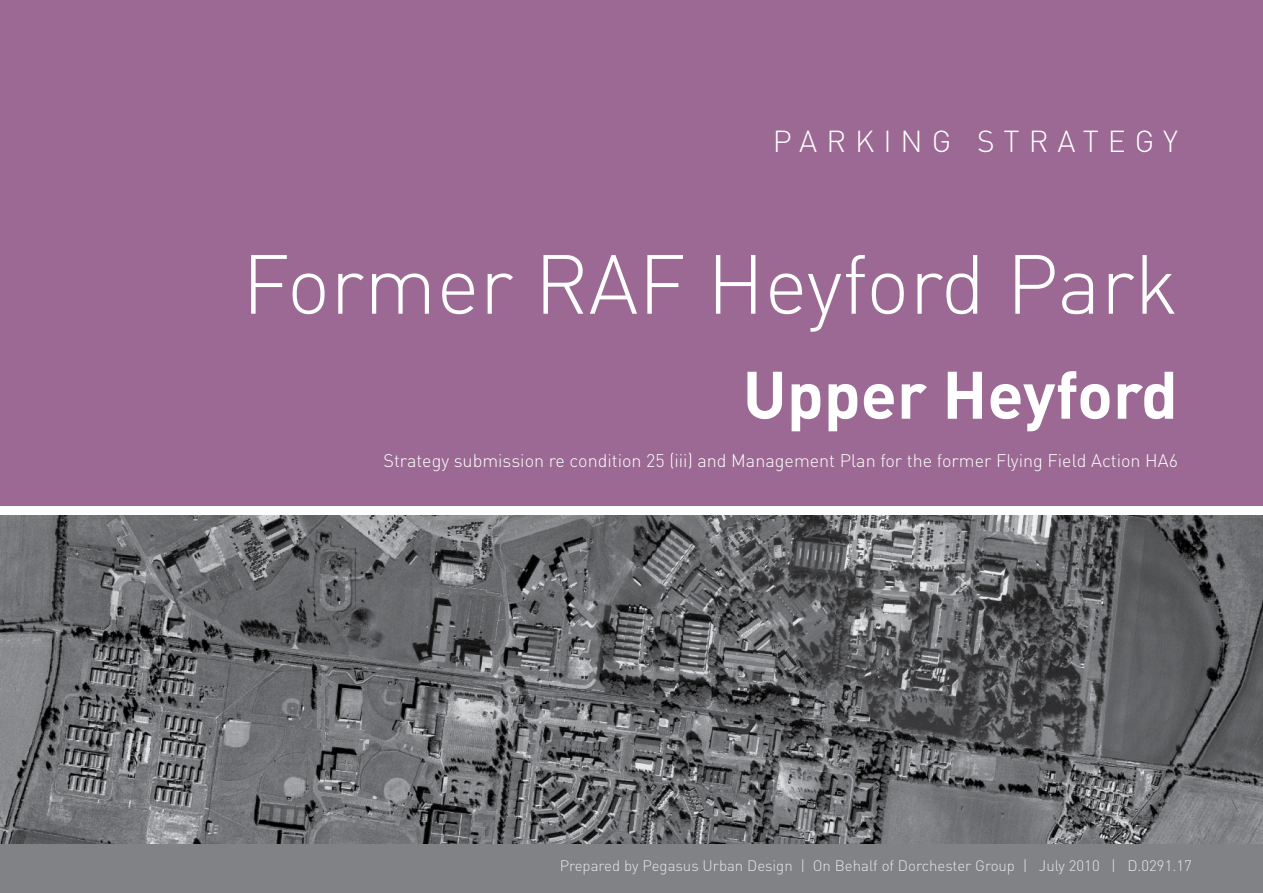
<style>
.page{position:relative;width:1263px;height:893px;background:#fff}
.page>*{position:absolute;margin:0;border:0;box-sizing:border-box;transform-origin:0 0}
.t1{font:300 82.5px "DIN";color:#fff}
.t2{font:700 66px "DIN";color:#fff}
.t3{font:300 30px "DIN";letter-spacing:.3em;color:#fff}
.t4{font:300 18px "DIN";color:#fff}
.t5{font:300 15px "DIN";color:#fff}
</style>
<div class="page">
<img style="left:0;top:516px;width:1263px;height:328px">
<div style="left:0;top:0;width:1263px;height:505px;background:#9b6993"></div>
<div style="left:0;top:844px;width:1263px;height:49px;background:#808285"></div>
<h3 class="t3" style="left:773px;top:121px;width:407px">PARKING STRATEGY</h3>
<h1 class="t1" style="left:242px;top:229px;width:937px">Former RAF Heyford Park</h1>
<h2 class="t2" style="left:743px;top:351px;width:437px">Upper Heyford</h2>
<p class="t4" style="left:383px;top:449px;width:796px">Strategy submission re condition 25 (iii) and Management Plan for the former Flying Field Action HA6</p>
<p class="t5" style="left:560px;top:856px;width:634px">Prepared by Pegasus Urban Design | On Behalf of Dorchester Group | July 2010 | D.0291.17</p>
</div>
